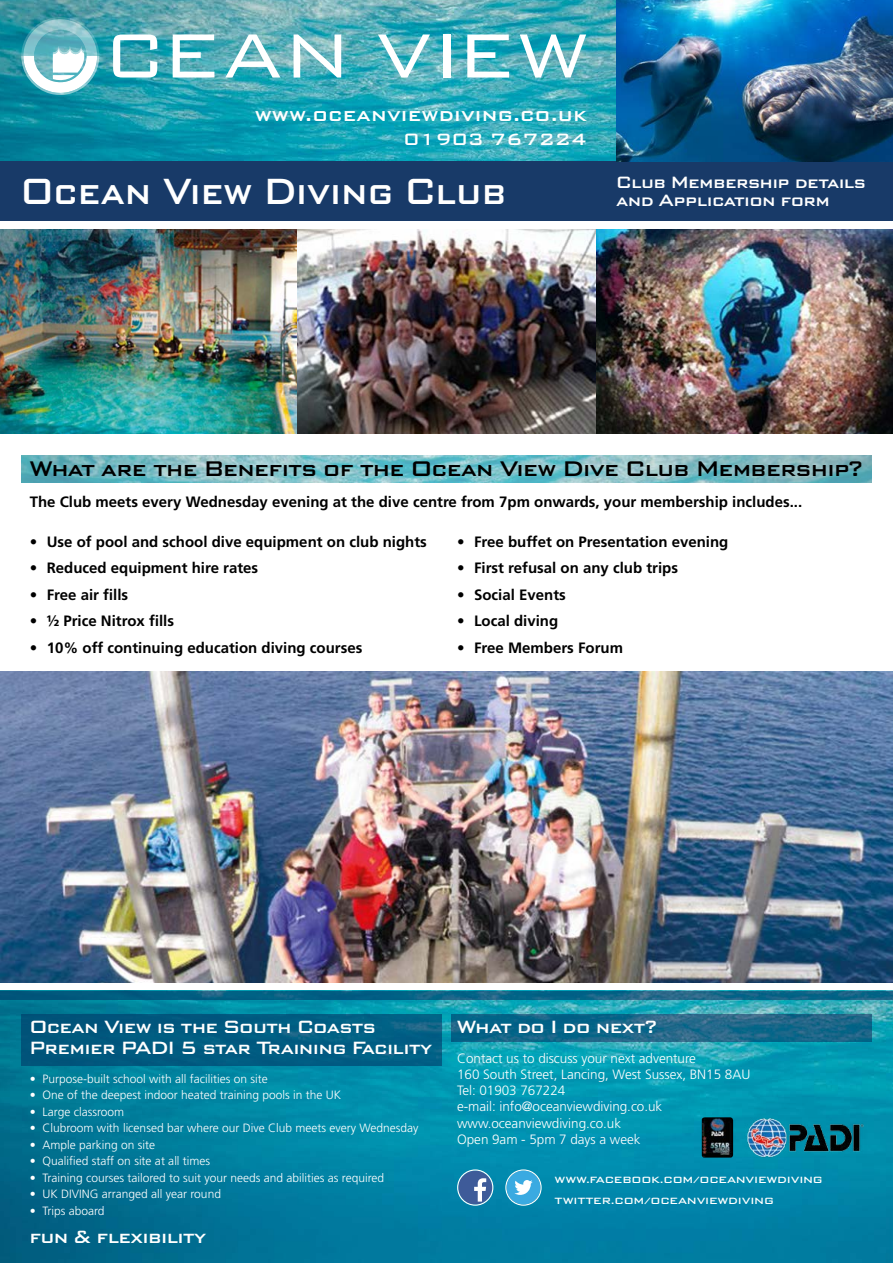
<style>
.page{position:relative;width:893px;height:1263px;background:#fff}
.page>*{position:absolute;margin:0;border:0;box-sizing:border-box;transform-origin:0 0}
.t1{font:500 36px "Bank Gothic Pro";letter-spacing:.02em;color:#fff}
.t2{font:500 20.85px "Bank Gothic Pro";color:#000;scale:1.11 1}
.t3{font:500 18.9px "Bank Gothic Pro";letter-spacing:.04em;color:#fff;scale:1.11 1}
.t4{font:500 17.55px/21.8px "Bank Gothic Pro";color:#fff;scale:1.11 1}
.t5{font:500 16.2px/18px "Bank Gothic Pro";color:#fff;scale:1.11 1}
.t6{font:500 16.2px "Bank Gothic Pro";letter-spacing:.04em;color:#fff;scale:1.11 1}
.t7{font:700 15px "Frutiger";color:#000}
.t8{font:300 13.5px/16.2px "Frutiger";letter-spacing:-.005em;color:#fff}
.t9{font:300 12px "Frutiger";color:#fff}
.t10{font:500 8.85px "Bank Gothic Pro";letter-spacing:.04em;color:#fff;scale:1.18 1}
</style>
<div class="page">
<img style="left:0;top:999px;width:893px;height:264px">
<img style="left:0;top:0;width:617px;height:162px">
<div style="left:0;top:162px;width:893px;height:59px;background:#183a68"></div>
<svg style="left:113px;top:34px;width:44px;height:44px"></svg>
<svg style="left:173px;top:34px;width:41px;height:44px"></svg>
<svg style="left:225px;top:34px;width:55px;height:44px"></svg>
<svg style="left:294px;top:34px;width:47px;height:44px"></svg>
<svg style="left:378px;top:34px;width:52px;height:44px"></svg>
<div style="left:443px;top:34px;width:7px;height:44px;background:#fff"></div>
<svg style="left:467px;top:34px;width:42px;height:44px"></svg>
<svg style="left:520px;top:34px;width:66px;height:44px"></svg>
<svg style="left:21px;top:17px;width:78px;height:78px"></svg>
<img style="left:617px;top:0;width:276px;height:162px">
<svg style="left:0;top:991px;width:893px;height:8px;fill:#026285"></svg>
<svg style="left:451px;top:1014px;width:421px;height:28px"></svg>
<div style="left:21px;top:1014px;width:421px;height:51px;background:#005b81"></div>
<img style="left:744px;top:1118px;width:123px;height:39px">
<img style="left:702px;top:1117px;width:31px;height:40px">
<img style="left:0;top:672px;width:893px;height:310px">
<img style="left:595px;top:230px;width:298px;height:204px">
<img style="left:0;top:230px;width:298px;height:204px">
<img style="left:298px;top:230px;width:297px;height:204px">
<div style="left:506px;top:1170px;width:34px;height:34px;background:#3aaae1;border-radius:50%"></div>
<svg style="left:514px;top:1180px;width:19px;height:15px"></svg>
<div style="left:505px;top:1169px;width:37px;height:37px;border:1px solid #fff;border-radius:50%"></div>
<div style="left:458px;top:1170px;width:34px;height:34px;background:#3e5b99;border-radius:50%"></div>
<svg style="left:474px;top:1178px;width:12px;height:23px"></svg>
<div style="left:457px;top:1169px;width:36px;height:37px;border:1px solid #fff;border-radius:50%"></div>
<img style="left:21px;top:455px;width:851px;height:28px">
<p class="t3" style="left:255px;top:103px;width:300px">www.oceanviewdiving.co.uk</p>
<p class="t6" style="left:404px;top:130px;width:166px">01903 767224</p>
<h1 class="t1" style="left:21px;top:170px;width:486px">Ocean View Diving Club</h1>
<p class="t5" style="left:617px;top:174px;width:226px">Club Membership details and Application form</p>
<h2 class="t2" style="left:30px;top:456px;width:751px">What are the Benefits of the Ocean View Dive Club Membership?</h2>
<p class="t7" style="left:30px;top:493px;width:774px">The Club meets every Wednesday evening at the dive centre from 7pm onwards, your membership includes...</p>
<p class="t7" style="left:30px;top:532px;width:399px">• Use of pool and school dive equipment on club nights</p>
<p class="t7" style="left:30px;top:559px;width:230px">• Reduced equipment hire rates</p>
<p class="t7" style="left:30px;top:585px;width:100px">• Free air fills</p>
<p class="t7" style="left:30px;top:612px;width:146px">• ½ Price Nitrox fills</p>
<p class="t7" style="left:30px;top:638px;width:334px">• 10% off continuing education diving courses</p>
<p class="t7" style="left:457px;top:532px;width:273px">• Free buffet on Presentation evening</p>
<p class="t7" style="left:457px;top:559px;width:222px">• First refusal on any club trips</p>
<p class="t7" style="left:457px;top:585px;width:110px">• Social Events</p>
<p class="t7" style="left:457px;top:612px;width:103px">• Local diving</p>
<p class="t7" style="left:457px;top:638px;width:167px">• Free Members Forum</p>
<p class="t4" style="left:30px;top:1016px;width:364px">Ocean View is the South Coasts<br>Premier PADI 5 star Training Facility</p>
<p class="t9" style="left:30px;top:1072px;width:240px">• Purpose-built school with all facilities on site</p>
<p class="t9" style="left:30px;top:1088px;width:313px">• One of the deepest indoor heated training pools in the UK</p>
<p class="t9" style="left:30px;top:1105px;width:96px">• Large classroom</p>
<p class="t9" style="left:30px;top:1121px;width:390px">• Clubroom with licensed bar where our Dive Club meets every Wednesday</p>
<p class="t9" style="left:30px;top:1138px;width:127px">• Ample parking on site</p>
<p class="t9" style="left:30px;top:1154px;width:182px">• Qualified staff on site at all times</p>
<p class="t9" style="left:30px;top:1171px;width:356px">• Training courses tailored to suit your needs and abilities as required</p>
<p class="t9" style="left:30px;top:1187px;width:193px">• UK DIVING arranged all year round</p>
<p class="t9" style="left:30px;top:1204px;width:76px">• Trips aboard</p>
<p class="t4" style="left:30px;top:1226px;width:160px">fun &amp; flexibility</p>
<p class="t4" style="left:457px;top:1016px;width:181px">What do I do next?</p>
<p class="t8" style="left:457px;top:1050px;width:295px">Contact us to discuss your next adventure<br>160 South Street, Lancing, West Sussex, BN15 8AU Tel: 01903 767224<br>e-mail: info@oceanviewdiving.co.uk www.oceanviewdiving.co.uk<br>Open 9am - 5pm 7 days a week</p>
<p class="t10" style="left:555px;top:1174px;width:228px">WWW.FACEBOOK.COM/OCEANVIEWDIVING</p>
<p class="t10" style="left:555px;top:1195px;width:187px">TWITTER.COM/OCEANVIEWDIVING</p>
</div>
